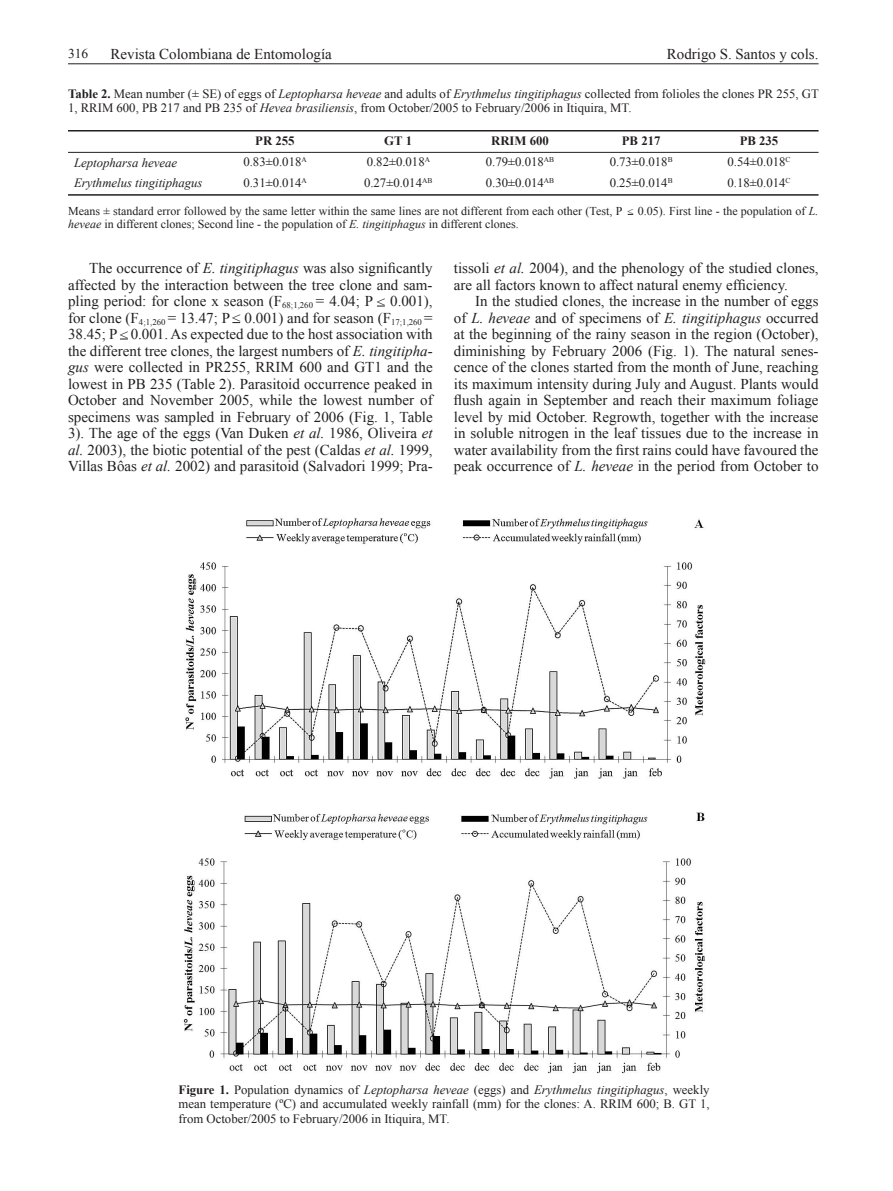
<style>
.page{position:relative;width:893px;height:1191px;background:#fff}
.page>*{position:absolute;margin:0;border:0;box-sizing:border-box;transform-origin:0 0}
.t1{font:15px/16.5px "Times New Roman";color:#231f20;text-align:justify}
.t2{font:13.5px "Times New Roman";color:#231f20}
.t3{font:12.75px/14.2px "Times New Roman";color:#231f20}
.t4{font:italic 12.75px "Times New Roman";color:#231f20}
.t5{font:700 12.75px "Times New Roman";color:#231f20}
.t6{font:12px/13.5px "Times New Roman";color:#231f20}
.t7{font:10.5px "Times New Roman";color:#231f20}
.s1{font-weight:700}
.s2{font-style:italic}
.s3{color:#fff}
</style>
<div class="page">
<hr style="left:68px;top:63px;width:751px;height:1px;background:#231f20">
<hr style="left:68px;top:130px;width:751px;height:1px;background:#231f20">
<hr style="left:68px;top:194px;width:751px;height:2px;background:#231f20">
<hr style="left:68px;top:152px;width:751px;height:1px;background:#231f20">
<img style="left:185px;top:518px;width:521px;height:261px">
<img style="left:183px;top:812px;width:522px;height:262px">
<p class="t2" style="left:68px;top:45px;width:22px">316</p>
<p class="t1" style="left:111px;top:46px;width:223px">Revista Colombiana de Entomología</p>
<p class="t1" style="left:667px;top:46px;width:153px">Rodrigo S. Santos y cols.</p>
<p class="t3" style="left:68px;top:87px;width:752px"><span class="s1">Table 2.</span> Mean number (± SE) of eggs of <span class="s2">Leptopharsa heveae</span> and adults of <span class="s2">Erythmelus tingitiphagus</span> collected from folioles the clones PR 255, GT<br>1, RRIM 600, PB 217 and PB 235 of <span class="s2">Hevea brasiliensis</span>, from October/2005 to February/2006 in Itiquira, MT.</p>
<p class="t5" style="left:255px;top:132px;width:41px">PR 255</p>
<p class="t5" style="left:384px;top:132px;width:29px">GT 1</p>
<p class="t5" style="left:491px;top:132px;width:59px">RRIM 600</p>
<p class="t5" style="left:622px;top:132px;width:40px">PB 217</p>
<p class="t5" style="left:740px;top:132px;width:40px">PB 235</p>
<p class="t4" style="left:74px;top:153px;width:105px">Leptopharsa heveae</p>
<p class="t3" style="left:243px;top:155px;width:65px">0.83±0.018<sup>A</sup></p>
<p class="t3" style="left:367px;top:155px;width:65px">0.82±0.018<sup>A</sup></p>
<p class="t3" style="left:486px;top:155px;width:70px">0.79±0.018<sup>AB</sup></p>
<p class="t3" style="left:610px;top:155px;width:64px">0.73±0.018<sup>B</sup></p>
<p class="t3" style="left:727px;top:155px;width:64px">0.54±0.018<sup>C</sup></p>
<p class="t4" style="left:74px;top:174px;width:130px">Erythmelus tingitiphagus</p>
<p class="t3" style="left:243px;top:176px;width:65px">0.31±0.014<sup>A</sup></p>
<p class="t3" style="left:364px;top:176px;width:70px">0.27±0.014<sup>AB</sup></p>
<p class="t3" style="left:486px;top:176px;width:70px">0.30±0.014<sup>AB</sup></p>
<p class="t3" style="left:610px;top:176px;width:64px">0.25±0.014<sup>B</sup></p>
<p class="t3" style="left:727px;top:176px;width:64px">0.18±0.014<sup>C</sup></p>
<p class="t6" style="left:68px;top:204px;width:752px">Means ± standard error followed by the same letter within the same lines are not different from each other (Test, P <span class="s3">x</span> 0.05). First line - the population of <span class="s2">L. heveae</span> in different clones; Second line - the population of <span class="s2">E. tingitiphagus</span> in different clones.</p>
<p class="t7" style="left:627px;top:204px;width:7px">&lt;</p>
<p class="t1" style="left:68px;top:259px;width:366px;text-indent:21px">The occurrence of <span class="s2">E. tingitiphagus</span> was also significantly affected by the interaction between the tree clone and sam&shy;pling period: for clone x season (F<sub>68;1,260</sub> = 4.04; P <span class="s3">x</span> 0.001), for clone (F<sub>4;1,260</sub> = 13.47; P <span class="s3">x</span> 0.001) and for season (F<sub>17;1,260</sub> = 38.45; P <span class="s3">x</span> 0.001. As expected due to the host association with the different tree clones, the largest numbers of <span class="s2">E. tingitipha&shy;gus</span> were collected in PR255, RRIM 600 and GT1 and the lowest in PB 235 (Table 2). Parasitoid occurrence peaked in October and November 2005, while the lowest number of specimens was sampled in February of 2006 (Fig. 1, Table 3). The age of the eggs (Van Duken <span class="s2">et al.</span> 1986, Oliveira <span class="s2">et al.</span> 2003), the biotic potential of the pest (Caldas <span class="s2">et al.</span> 1999, Villas Bôas <span class="s2">et al.</span> 2002) and parasitoid (Salvadori 1999; Pra-</p>
<p class="t1" style="left:454px;top:259px;width:366px">tissoli <span class="s2">et al.</span> 2004), and the phenology of the studied clones, are all factors known to affect natural enemy efficiency.</p>
<p class="t1" style="left:454px;top:292px;width:366px;text-indent:21px">In the studied clones, the increase in the number of eggs of <span class="s2">L. heveae</span> and of specimens of <span class="s2">E. tingitiphagus</span> occurred at the beginning of the rainy season in the region (October), diminishing by February 2006 (Fig. 1). The natural senes&shy;cence of the clones started from the month of June, reaching its maximum intensity during July and August. Plants would flush again in September and reach their maximum foliage level by mid October. Regrowth, together with the increase in soluble nitrogen in the leaf tissues due to the increase in water availability from the first rains could have favoured the peak occurrence of <span class="s2">L. heveae</span> in the period from October to</p>
<p class="t1" style="left:377px;top:293px;width:10px">&lt;</p>
<p class="t1" style="left:232px;top:310px;width:10px">&lt;</p>
<p class="t1" style="left:120px;top:326px;width:10px">&lt;</p>
<p class="t3" style="left:179px;top:1082px;width:532px;text-align:justify"><span class="s1">Figure 1.</span> Population dynamics of <span class="s2">Leptopharsa heveae</span> (eggs) and <span class="s2">Erythmelus tingitiphagus</span>, weekly mean temperature (ºC) and accumulated weekly rainfall (mm) for the clones: A. RRIM 600; B. GT 1, from October/2005 to February/2006 in Itiquira, MT.</p>
</div>
